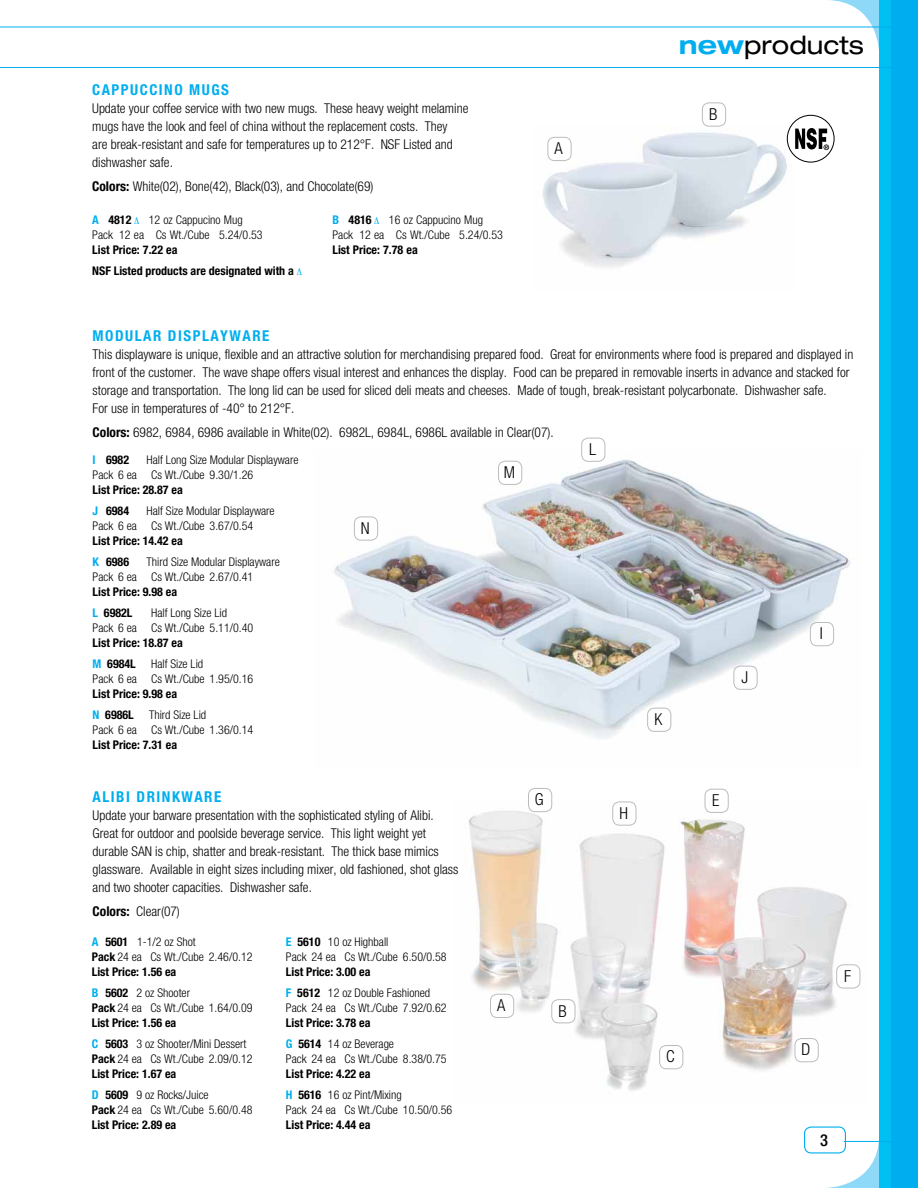
<style>
.page{position:relative;width:918px;height:1188px;background:#fff}
.page>*{position:absolute;margin:0;border:0;box-sizing:border-box;transform-origin:0 0}
.t1{font:expanded 25.5px "Helvetica Neue LT Std";color:#000}
.t2{font:300 condensed 16.5px "Helvetica Neue LT Std";color:#000}
.t3{font:500 condensed 16.5px "Helvetica Neue LT Std";color:#000}
.t4{font:700 condensed 15px "Helvetica Neue LT Std";letter-spacing:.1em;color:#00aeef}
.t5{font:300 condensed 13.5px/18px "Helvetica Neue LT Std";color:#000}
.t6{font:300 condensed 12px/15px "Helvetica Neue LT Std";color:#000}
.t7{font:700 condensed 12px/21px "Helvetica Neue LT Std";color:#000}
.s1{font-weight:700}
.s2{font-weight:700;color:#00aeef}
.s3{color:#00aeef}
.s4{font-weight:300}
</style>
<div class="page">
<div style="left:880px;top:0;width:38px;height:1188px;background:#00c0f3"></div>
<div style="left:891px;top:0;width:27px;height:1188px;background:#00aeef"></div>
<div style="left:804px;top:1126px;width:42px;height:28px;border:1px solid #00aeef;border-radius:7px"></div>
<hr style="left:844px;top:1141px;width:74px;height:1px;background:#00aeef">
<hr style="left:0;top:27px;width:904px;height:1px;background:#00aeef">
<hr style="left:0;top:67px;width:904px;height:1px;background:#00aeef">
<img style="left:469px;top:800px;width:392px;height:291px">
<div style="left:528px;top:788px;width:24px;height:24px;border:1px solid #babcbe;border-radius:7px"></div>
<div style="left:612px;top:802px;width:24px;height:24px;border:1px solid #babcbe;border-radius:7px"></div>
<div style="left:705px;top:789px;width:24px;height:24px;border:1px solid #babcbe;border-radius:7px"></div>
<div style="left:837px;top:965px;width:23px;height:23px;background:#fff;border-radius:7px"></div>
<div style="left:836px;top:964px;width:24px;height:24px;border:1px solid #babcbe;border-radius:7px"></div>
<div style="left:795px;top:1039px;width:23px;height:23px;background:#fff;border-radius:7px"></div>
<div style="left:795px;top:1038px;width:24px;height:24px;border:1px solid #babcbe;border-radius:7px"></div>
<div style="left:660px;top:1046px;width:23px;height:23px;background:#fff;border-radius:7px"></div>
<div style="left:659px;top:1045px;width:24px;height:24px;border:1px solid #babcbe;border-radius:7px"></div>
<div style="left:552px;top:1000px;width:23px;height:23px;background:#fff;border-radius:7px"></div>
<div style="left:551px;top:999px;width:24px;height:24px;border:1px solid #babcbe;border-radius:7px"></div>
<div style="left:490px;top:994px;width:24px;height:23px;background:#fff;border-radius:7px"></div>
<div style="left:490px;top:994px;width:24px;height:24px;border:1px solid #babcbe;border-radius:7px"></div>
<img style="left:334px;top:450px;width:517px;height:288px">
<div style="left:647px;top:708px;width:24px;height:24px;border:1px solid #babcbe;border-radius:7px"></div>
<div style="left:733px;top:666px;width:24px;height:24px;border:1px solid #babcbe;border-radius:7px"></div>
<div style="left:810px;top:622px;width:24px;height:24px;border:1px solid #babcbe;border-radius:7px"></div>
<div style="left:582px;top:438px;width:23px;height:23px;background:#fff;border-radius:7px"></div>
<div style="left:581px;top:438px;width:24px;height:24px;border:1px solid #babcbe;border-radius:7px"></div>
<div style="left:499px;top:461px;width:23px;height:23px;background:#fff;border-radius:7px"></div>
<div style="left:498px;top:461px;width:24px;height:24px;border:1px solid #babcbe;border-radius:7px"></div>
<div style="left:354px;top:517px;width:24px;height:23px;background:#fff;border-radius:7px"></div>
<div style="left:354px;top:517px;width:24px;height:24px;border:1px solid #babcbe;border-radius:7px"></div>
<img style="left:542px;top:126px;width:245px;height:141px">
<div style="left:548px;top:137px;width:23px;height:24px;background:#fff;border-radius:7px"></div>
<div style="left:547px;top:137px;width:24px;height:24px;border:1px solid #babcbe;border-radius:7px"></div>
<div style="left:702px;top:102px;width:24px;height:24px;border:1px solid #babcbe;border-radius:7px"></div>
<svg style="left:787px;top:115px;width:48px;height:48px"></svg>
<div style="left:787px;top:115px;width:47px;height:47px;background:#fff;border-radius:50%"></div>
<div style="left:787px;top:115px;width:47px;height:47px;border:1px solid #000;border-radius:50%"></div>
<svg style="left:795px;top:128px;width:34px;height:22px"></svg>
<p class="t4" style="left:92px;top:81px;width:138px">CAPPUCCINO MUGS</p>
<p class="t5" style="left:92px;top:99px;width:378px">Update your coffee service with two new mugs. These heavy weight melamine mugs have the look and feel of china without the replacement costs. They<br>are break-resistant and safe for temperatures up to 212°F. NSF Listed and dishwasher safe.</p>
<p class="t5" style="left:92px;top:177px;width:283px"><span class="s1">Colors:</span> White(02), Bone(42), Black(03), and Chocolate(69)</p>
<p class="t6" style="left:92px;top:212px;width:172px"><span class="s2">A</span> <span class="s1">4812</span> <span class="s3">∆</span> 12 oz Cappucino Mug<br>Pack 12 ea Cs Wt./Cube 5.24/0.53</p>
<p class="t7" style="left:92px;top:239px;width:211px">List Price: 7.22 ea<br>NSF Listed products are designated with a <span class="s3">∆</span></p>
<p class="t6" style="left:332px;top:212px;width:172px"><span class="s2">B</span> <span class="s1">4816</span> <span class="s3">∆</span> 16 oz Cappucino Mug<br>Pack 12 ea Cs Wt./Cube 5.24/0.53</p>
<p class="t7" style="left:332px;top:239px;width:87px">List Price: 7.78 ea</p>
<p class="t2" style="left:555px;top:139px;width:10px">A</p>
<h1 class="t1" style="left:679px;top:30px;width:187px"><span class="s2">new</span>products</h1>
<p class="t2" style="left:709px;top:104px;width:10px">B</p>
<p class="t4" style="left:93px;top:327px;width:178px">MODULAR DISPLAYWARE</p>
<p class="t5" style="left:93px;top:345px;width:762px">This displayware is unique, flexible and an attractive solution for merchandising prepared food. Great for environments where food is prepared and displayed in front of the customer. The wave shape offers visual interest and enhances the display. Food can be prepared in removable inserts in advance and stacked for storage and transportation. The long lid can be used for sliced deli meats and cheeses. Made of tough, break-resistant polycarbonate. Dishwasher safe.<br>For use in temperatures of -40° to 212°F.</p>
<p class="t5" style="left:93px;top:423px;width:463px"><span class="s1">Colors:</span> 6982, 6984, 6986 available in White(02). 6982L, 6984L, 6986L available in Clear(07).</p>
<p class="t7" style="left:93px;top:449px;width:38px"><span class="s3">I</span> 6982</p>
<p class="t2" style="left:589px;top:440px;width:9px">L</p>
<p class="t6" style="left:93px;top:453px;width:207px;text-indent:54px">Half Long Size Modular Displayware<br>Pack 6 ea Cs Wt./Cube 9.30/1.26</p>
<p class="t7" style="left:93px;top:479px;width:92px">List Price: 28.87 ea<br><span class="s3">J</span> 6984</p>
<p class="t2" style="left:504px;top:463px;width:13px">M</p>
<p class="t6" style="left:93px;top:504px;width:184px;text-indent:54px">Half Size Modular Displayware<br>Pack 6 ea Cs Wt./Cube 3.67/0.54</p>
<p class="t7" style="left:93px;top:530px;width:92px">List Price: 14.42 ea<br><span class="s3">K</span> 6986</p>
<p class="t2" style="left:361px;top:518px;width:10px">N</p>
<p class="t6" style="left:93px;top:555px;width:189px;text-indent:54px">Third Size Modular Displayware<br>Pack 6 ea Cs Wt./Cube 2.67/0.41</p>
<p class="t7" style="left:93px;top:581px;width:86px">List Price: 9.98 ea<br><span class="s3">L</span> 6982L</p>
<p class="t6" style="left:93px;top:606px;width:162px;text-indent:58px">Half Long Size Lid<br>Pack 6 ea Cs Wt./Cube 5.11/0.40</p>
<p class="t7" style="left:93px;top:632px;width:92px">List Price: 18.87 ea<br><span class="s3">M</span> 6984L</p>
<p class="t2" style="left:820px;top:624px;width:5px">I</p>
<p class="t6" style="left:93px;top:657px;width:162px;text-indent:58px">Half Size Lid<br>Pack 6 ea Cs Wt./Cube 1.95/0.16</p>
<p class="t7" style="left:93px;top:683px;width:86px">List Price: 9.98 ea<br><span class="s3">N</span> 6986L</p>
<p class="t2" style="left:741px;top:668px;width:8px">J</p>
<p class="t6" style="left:93px;top:708px;width:162px;text-indent:56px">Third Size Lid<br>Pack 6 ea Cs Wt./Cube 1.36/0.14</p>
<p class="t7" style="left:93px;top:734px;width:86px">List Price: 7.31 ea</p>
<p class="t2" style="left:655px;top:710px;width:9px">K</p>
<p class="t4" style="left:93px;top:787px;width:18px">Alibi</p>
<p class="t4" style="left:137px;top:787px;width:86px">DRINKWARE</p>
<p class="t5" style="left:93px;top:806px;width:367px">Update your barware presentation with the sophisticated styling of Alibi.<br>Great for outdoor and poolside beverage service. This light weight yet durable SAN is chip, shatter and break-resistant. The thick base mimics glassware. Available in eight sizes including mixer, old fashioned, shot glass and two shooter capacities. Dishwasher safe.</p>
<p class="t5" style="left:93px;top:902px;width:89px"><span class="s1">Colors:</span> Clear(07)</p>
<p class="t6" style="left:92px;top:934px;width:162px"><span class="s2">A</span> <span class="s1">5601</span> 1-1/2 oz Shot<br><span class="s1">Pack</span> 24 ea Cs Wt./Cube 2.46/0.12<br><span class="s1">List Price: 1.56 ea</span></p>
<p class="t6" style="left:92px;top:985px;width:162px"><span class="s2">B</span> <span class="s1">5602</span> 2 oz Shooter<br><span class="s1">Pack</span> 24 ea Cs Wt./Cube 1.64/0.09<br><span class="s1">List Price: 1.56 ea</span></p>
<p class="t6" style="left:92px;top:1036px;width:162px"><span class="s2">C</span> <span class="s1">5603</span> 3 oz Shooter/Mini Dessert<br><span class="s1">Pack</span> 24 ea Cs Wt./Cube 2.09/0.12<br><span class="s1">List Price: 1.67 ea</span></p>
<p class="t6" style="left:92px;top:1087px;width:162px"><span class="s2">D</span> <span class="s1">5609</span> 9 oz Rocks/Juice<br><span class="s1">Pack</span> 24 ea Cs Wt./Cube 5.60/0.48<br><span class="s1">List Price: 2.89 ea</span></p>
<p class="t6" style="left:286px;top:934px;width:162px"><span class="s2">E</span> <span class="s1">5610</span> 10 oz Highball<br>Pack 24 ea Cs Wt./Cube 6.50/0.58</p>
<p class="t7" style="left:286px;top:961px;width:146px">List Price: 3.00 ea<br><span class="s3">F</span> 5612 <span class="s4">12 oz Double Fashioned</span></p>
<p class="t6" style="left:286px;top:1000px;width:162px">Pack 24 ea Cs Wt./Cube 7.92/0.62</p>
<p class="t7" style="left:286px;top:1012px;width:110px">List Price: 3.78 ea<br><span class="s3">G</span> 5614 <span class="s4">14 oz Beverage</span></p>
<p class="t6" style="left:286px;top:1051px;width:162px">Pack 24 ea Cs Wt./Cube 8.38/0.75</p>
<p class="t7" style="left:286px;top:1063px;width:117px">List Price: 4.22 ea<br><span class="s3">H</span> 5616 <span class="s4">16 oz Pint/Mixing</span></p>
<p class="t6" style="left:286px;top:1102px;width:168px">Pack 24 ea Cs Wt./Cube 10.50/0.56</p>
<p class="t7" style="left:286px;top:1114px;width:86px">List Price: 4.44 ea</p>
<p class="t2" style="left:535px;top:790px;width:10px">G</p>
<p class="t2" style="left:497px;top:996px;width:10px">A</p>
<p class="t2" style="left:559px;top:1001px;width:10px">B</p>
<p class="t2" style="left:619px;top:804px;width:10px">H</p>
<p class="t2" style="left:712px;top:791px;width:9px">E</p>
<p class="t2" style="left:666px;top:1047px;width:10px">C</p>
<p class="t2" style="left:801px;top:1040px;width:10px">D</p>
<p class="t2" style="left:844px;top:966px;width:9px">F</p>
<p class="t3" style="left:820px;top:1130px;width:9px">3</p>
</div>
